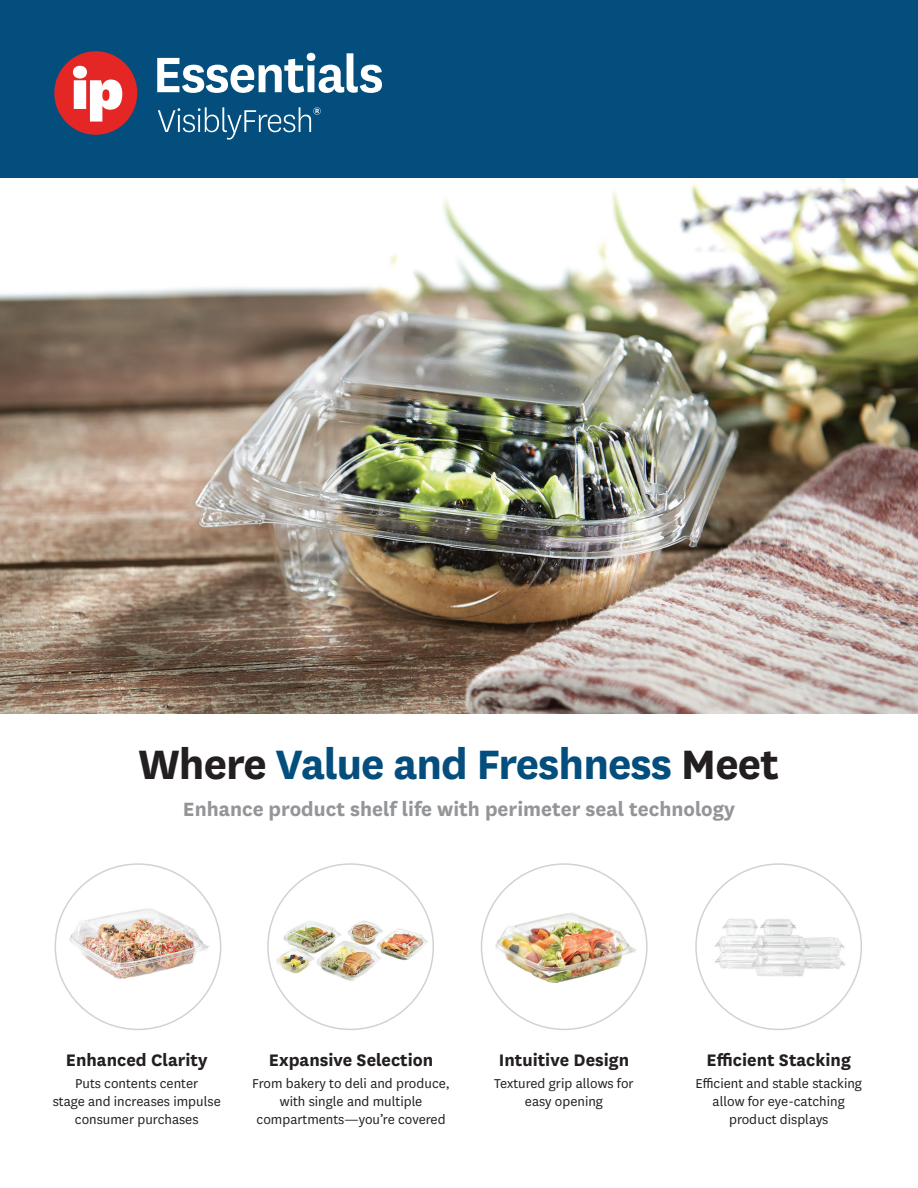
<style>
.page{position:relative;width:918px;height:1188px;background:#fff}
.page>*{position:absolute;margin:0;border:0;box-sizing:border-box;transform-origin:0 0}
.t1{font:700 48px "National";letter-spacing:-.02em;color:#034e7d}
.t2{font:700 22.5px "National";color:#939598}
.t3{font:700 19.5px "National";color:#231f20}
.t4{font:15px/18px "National";color:#231f20;text-align:center}
.s1{color:#231f20}
</style>
<div class="page">
<img style="left:711px;top:876px;width:137px;height:137px">
<img style="left:0;top:178px;width:918px;height:535px">
<div style="left:0;top:0;width:918px;height:178px;background:#034e7d"></div>
<img style="left:67px;top:876px;width:147px;height:147px">
<img style="left:274px;top:868px;width:157px;height:156px">
<img style="left:495px;top:913px;width:141px;height:70px">
<svg style="left:54px;top:51px;width:83px;height:84px"></svg>
<svg style="left:157px;top:53px;width:225px;height:40px"></svg>
<svg style="left:158px;top:107px;width:163px;height:33px"></svg>
<p class="t1" style="left:138px;top:731px;width:642px"><span class="s1">Where</span> Value and Freshness <span class="s1">Meet</span></p>
<p class="t2" style="left:183px;top:794px;width:554px">Enhance product shelf life with perimeter seal technology</p>
<p class="t3" style="left:66px;top:1046px;width:143px">Enhanced Clarity</p>
<p class="t4" style="left:75px;top:1074px;width:125px">Puts contents center</p>
<p class="t4" style="left:53px;top:1092px;width:170px">stage and increases impulse</p>
<p class="t4" style="left:75px;top:1110px;width:125px">consumer purchases</p>
<p class="t3" style="left:269px;top:1046px;width:166px">Expansive Selection</p>
<p class="t4" style="left:252px;top:1074px;width:200px">From bakery to deli and produce,</p>
<p class="t4" style="left:257px;top:1092px;width:191px">with single and multiple compartments—you’re covered</p>
<p class="t3" style="left:499px;top:1046px;width:132px">Intuitive Design</p>
<p class="t4" style="left:494px;top:1074px;width:141px">Textured grip allows for</p>
<p class="t4" style="left:525px;top:1092px;width:80px">easy opening</p>
<p class="t3" style="left:707px;top:1046px;width:146px">Efficient Stacking</p>
<p class="t4" style="left:695px;top:1074px;width:168px">Efficient and stable stacking allow for eye-catching</p>
<p class="t4" style="left:729px;top:1110px;width:101px">product displays</p>
</div>
